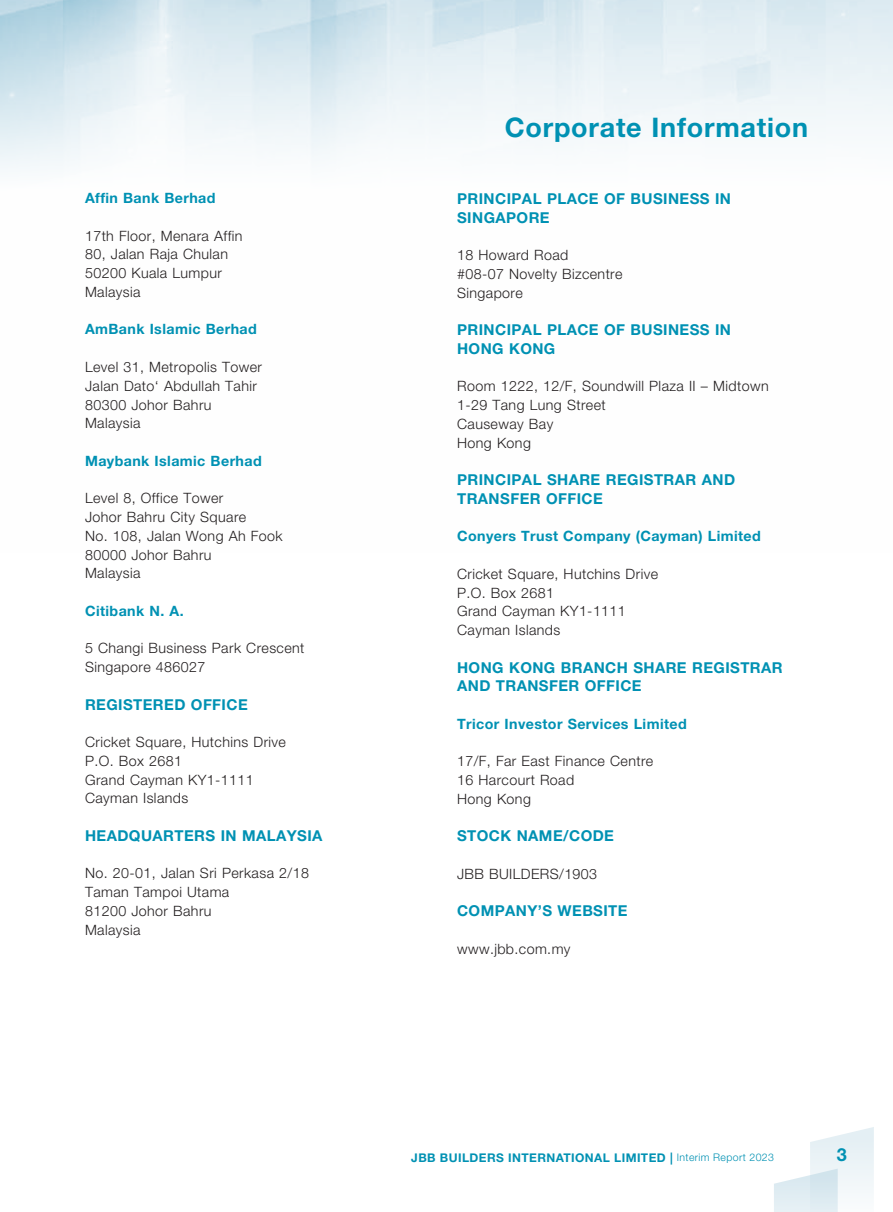
<style>
.page{position:relative;width:893px;height:1212px;background:#fff}
.page>*{position:absolute;margin:0;border:0;box-sizing:border-box;transform-origin:0 0}
.t1{font:700 27px "Helvetica Neue LT Std";letter-spacing:.03em;color:#0091b3}
.t2{font:700 18px "Helvetica Neue LT Std";color:#0091b3}
.t3{font:700 15px/18.8px "Helvetica Neue LT Std";letter-spacing:.03em;color:#0091b3}
.t4{font:300 14.25px/18.8px "Helvetica Neue LT Std";letter-spacing:.03em;color:#231f20}
.t5{font:700 14.25px "Helvetica Neue LT Std";letter-spacing:.03em;color:#0091b3}
.t6{font:700 12px "Helvetica Neue LT Std";letter-spacing:.035em;color:#0091b3}
.s1{font-weight:300;font-size:10.5px}
</style>
<div class="page">
<svg style="left:774px;top:1127px;width:100px;height:85px"></svg>
<p class="t5" style="left:85px;top:189px;width:132px">Affin Bank Berhad</p>
<p class="t4" style="left:85px;top:226px;width:159px">17th Floor, Menara Affin<br>80, Jalan Raja Chulan<br>50200 Kuala Lumpur<br>Malaysia</p>
<p class="t5" style="left:85px;top:321px;width:173px">AmBank Islamic Berhad</p>
<p class="t4" style="left:85px;top:357px;width:178px">Level 31, Metropolis Tower<br>Jalan Dato‘ Abdullah Tahir<br>80300 Johor Bahru<br>Malaysia</p>
<p class="t5" style="left:85px;top:452px;width:178px">Maybank Islamic Berhad</p>
<p class="t4" style="left:85px;top:488px;width:199px">Level 8, Office Tower<br>Johor Bahru City Square<br>No. 108, Jalan Wong Ah Fook<br>80000 Johor Bahru<br>Malaysia</p>
<p class="t5" style="left:85px;top:602px;width:100px">Citibank N. A.</p>
<p class="t4" style="left:85px;top:638px;width:221px">5 Changi Business Park Crescent<br>Singapore 486027</p>
<p class="t3" style="left:85px;top:694px;width:164px">REGISTERED OFFICE</p>
<p class="t4" style="left:85px;top:732px;width:202px">Cricket Square, Hutchins Drive<br>P.O. Box 2681<br>Grand Cayman KY1-1111<br>Cayman Islands</p>
<p class="t3" style="left:85px;top:826px;width:239px">HEADQUARTERS IN MALAYSIA</p>
<p class="t4" style="left:85px;top:863px;width:225px">No. 20-01, Jalan Sri Perkasa 2/18<br>Taman Tampoi Utama<br>81200 Johor Bahru<br>Malaysia</p>
<h1 class="t1" style="left:505px;top:111px;width:305px">Corporate Information</h1>
<p class="t3" style="left:457px;top:189px;width:275px">PRINCIPAL PLACE OF BUSINESS IN<br>SINGAPORE</p>
<p class="t4" style="left:457px;top:245px;width:167px">18 Howard Road<br>#08-07 Novelty Bizcentre<br>Singapore</p>
<p class="t3" style="left:457px;top:320px;width:275px">PRINCIPAL PLACE OF BUSINESS IN<br>HONG KONG</p>
<p class="t4" style="left:457px;top:377px;width:313px">Room 1222, 12/F, Soundwill Plaza II – Midtown<br>1-29 Tang Lung Street<br>Causeway Bay<br>Hong Kong</p>
<p class="t3" style="left:457px;top:470px;width:279px">PRINCIPAL SHARE REGISTRAR AND<br>TRANSFER OFFICE</p>
<p class="t5" style="left:457px;top:527px;width:305px">Conyers Trust Company (Cayman) Limited</p>
<p class="t4" style="left:457px;top:564px;width:202px">Cricket Square, Hutchins Drive<br>P.O. Box 2681<br>Grand Cayman KY1-1111<br>Cayman Islands</p>
<p class="t3" style="left:457px;top:657px;width:327px">HONG KONG BRANCH SHARE REGISTRAR<br>AND TRANSFER OFFICE</p>
<p class="t5" style="left:457px;top:715px;width:231px">Tricor Investor Services Limited</p>
<p class="t4" style="left:457px;top:752px;width:198px">17/F, Far East Finance Centre<br>16 Harcourt Road<br>Hong Kong</p>
<p class="t3" style="left:457px;top:826px;width:158px">STOCK NAME/CODE</p>
<p class="t4" style="left:457px;top:864px;width:142px">JBB BUILDERS/1903</p>
<p class="t3" style="left:457px;top:901px;width:172px">COMPANY’S WEBSITE</p>
<p class="t4" style="left:457px;top:939px;width:115px">www.jbb.com.my</p>
<p class="t6" style="left:411px;top:1150px;width:364px">JBB BUILDERS INTERNATIONAL LIMITED | <span class="s1">Interim Report 2023</span></p>
<p class="t2" style="left:837px;top:1144px;width:12px">3</p>
</div>
